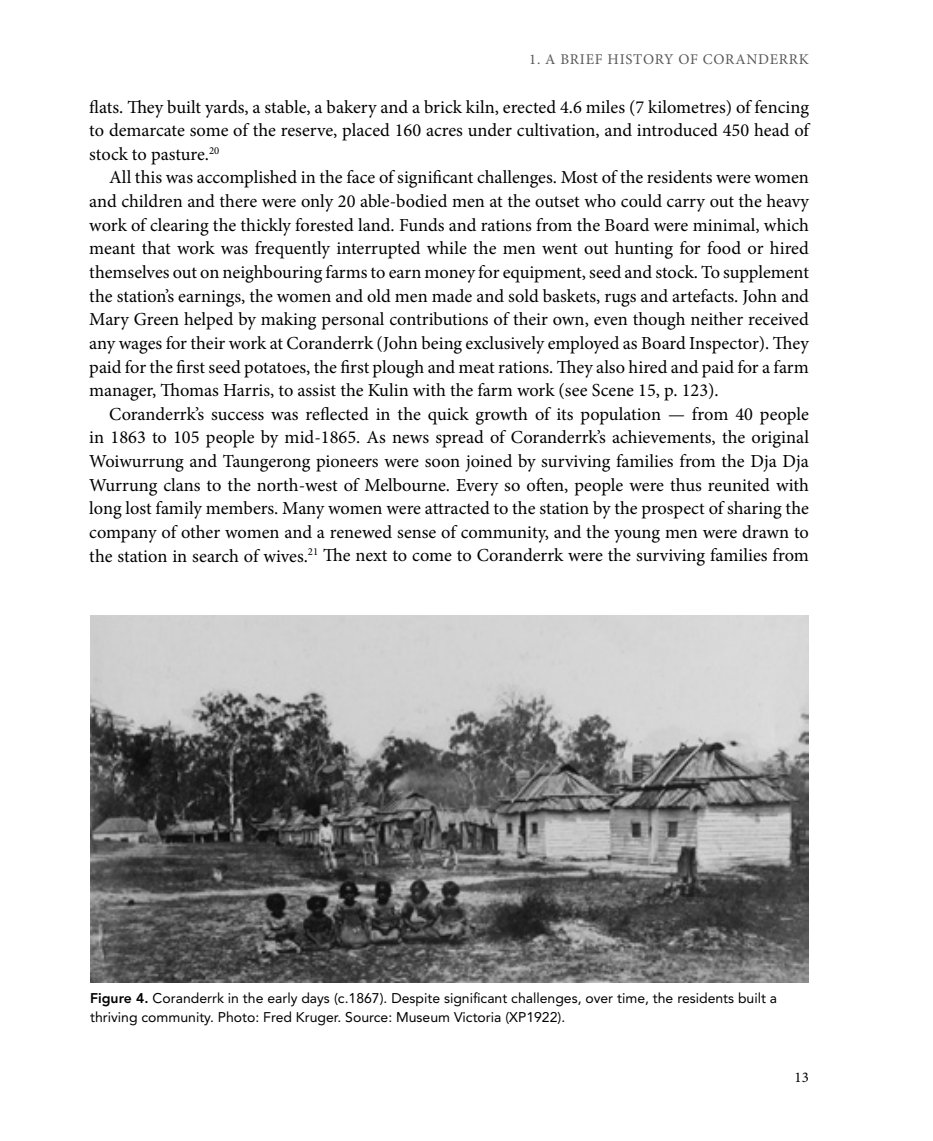
<style>
.page{position:relative;width:933px;height:1141px;background:#fff}
.page>*{position:absolute;margin:0;border:0;box-sizing:border-box;transform-origin:0 0}
.t1{font:18.38px/23.6px "Minion Pro";color:#000;text-align:justify}
.t2{font:14.88px "Minion Pro";letter-spacing:.05em;color:#58595b}
.t3{font:14.88px "Minion Pro";color:#000}
.t4{font:14px/19.2px "Avenir LT Std";color:#000}
.s1{font-weight:800}
</style>
<div class="page">
<img style="left:91px;top:615px;width:718px;height:367px">
<p class="t2" style="left:529px;top:50px;width:281px">1. A BRIEF HISTORY OF CORANDERRK</p>
<p class="t1" style="left:89px;top:95px;width:721px">flats. They built yards, a stable, a bakery and a brick kiln, erected 4.6 miles (7 kilometres) of fencing to demarcate some of the reserve, placed 160 acres under cultivation, and introduced 450 head of stock to pasture.<sup>20</sup></p>
<p class="t1" style="left:89px;top:166px;width:721px;text-indent:20px">All this was accomplished in the face of significant challenges. Most of the residents were women and children and there were only 20 able-bodied men at the outset who could carry out the heavy work of clearing the thickly forested land. Funds and rations from the Board were minimal, which meant that work was frequently interrupted while the men went out hunting for food or hired themselves out on neighbouring farms to earn money for equipment, seed and stock. To supplement the station’s earnings, the women and old men made and sold baskets, rugs and artefacts. John and Mary Green helped by making personal contributions of their own, even though neither received any wages for their work at Coranderrk (John being exclusively employed as Board Inspector). They paid for the first seed potatoes, the first plough and meat rations. They also hired and paid for a farm manager, Thomas Harris, to assist the Kulin with the farm work (see Scene 15, p. 123).</p>
<p class="t1" style="left:89px;top:402px;width:721px;text-indent:20px">Coranderrk’s success was reflected in the quick growth of its population — from 40 people in 1863 to 105 people by mid-1865. As news spread of Coranderrk’s achievements, the original Woiwurrung and Taungerong pioneers were soon joined by surviving families from the Dja Dja Wurrung clans to the north-west of Melbourne. Every so often, people were thus reunited with long lost family members. Many women were attracted to the station by the prospect of sharing the company of other women and a renewed sense of community, and the young men were drawn to the station in search of wives.<sup>21</sup> The next to come to Coranderrk were the surviving families from</p>
<p class="t4" style="left:90px;top:988px;width:688px"><span class="s1">Figure 4.</span> Coranderrk in the early days (c.1867). Despite significant challenges, over time, the residents built a thriving community. Photo: Fred Kruger. Source: Museum Victoria (XP1922).</p>
<p class="t3" style="left:794px;top:1068px;width:16px">13</p>
</div>
